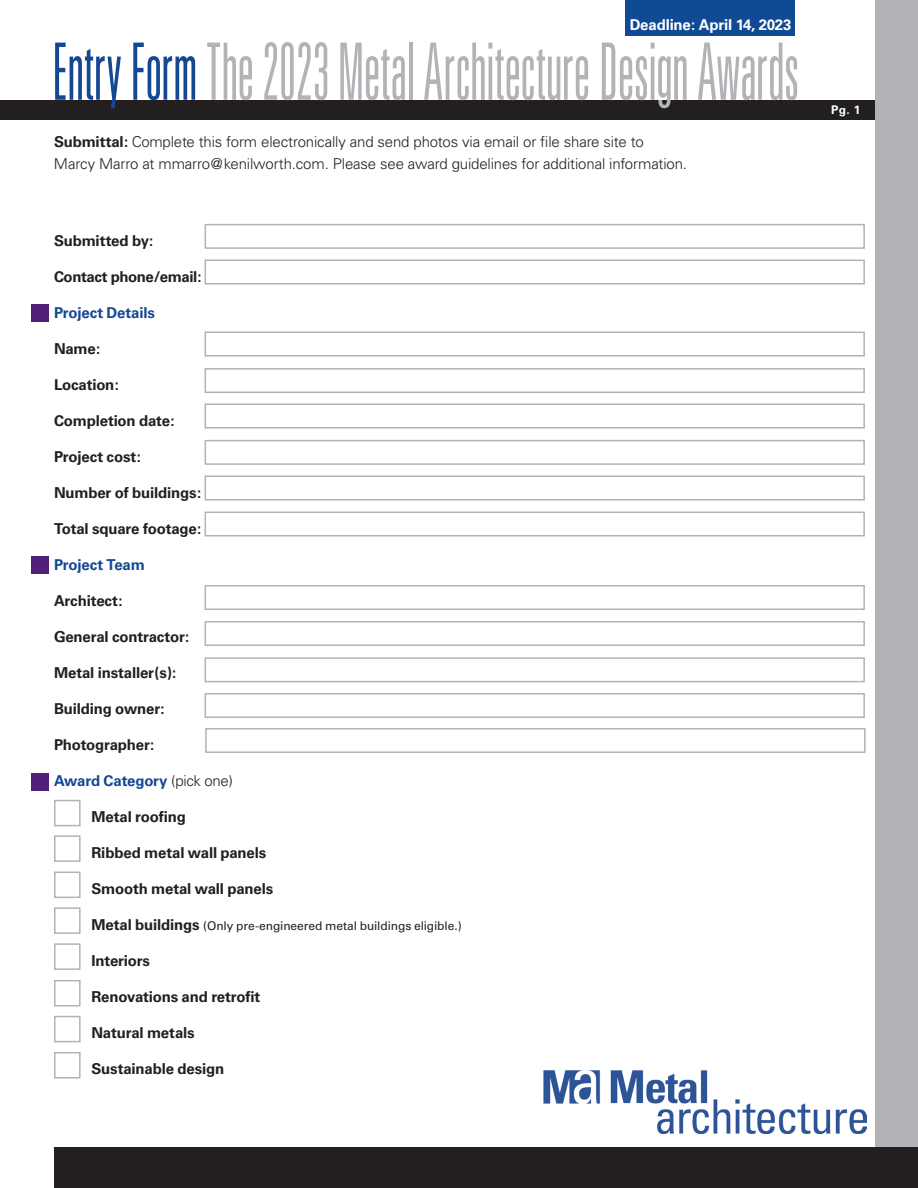
<style>
.page{position:relative;width:918px;height:1188px;background:#fff}
.page>*{position:absolute;margin:0;border:0;box-sizing:border-box;transform-origin:0 0}
.t1{font:300 ultra-condensed 79.2px "Univers";letter-spacing:-.005em;color:#b2b3b7;scale:.76 1}
.t2{font:700 15px "Univers";letter-spacing:-.015em;color:#231f20}
.t3{font:300 15px/22.5px "Univers";letter-spacing:-.01em;color:#231f20}
.t4{font:700 15px "Univers";letter-spacing:-.015em;color:#154893}
.t5{font:700 15px "Univers";letter-spacing:-.015em;color:#fff}
.t6{font:12px "Univers";letter-spacing:-.01em;color:#231f20}
.t7{font:700 12px "Univers";color:#fff}
.s1{color:#154893}
.s2{font-weight:700}
.s3{font-weight:300;color:#231f20}
.s4{font-weight:700;font-size:15px}
</style>
<div class="page">
<div style="left:0;top:100px;width:878px;height:20px;background:#231f20"></div>
<div style="left:32px;top:304px;width:17px;height:18px;background:#501f79"></div>
<div style="left:205px;top:260px;width:660px;height:25px;border:2px solid #b2b3b7"></div>
<div style="left:54px;top:800px;width:27px;height:26px;border:2px solid #b2b3b7"></div>
<div style="left:32px;top:556px;width:17px;height:18px;background:#501f79"></div>
<div style="left:32px;top:773px;width:17px;height:18px;background:#501f79"></div>
<div style="left:875px;top:0;width:43px;height:1149px;background:#b2b3b7"></div>
<div style="left:54px;top:1148px;width:864px;height:40px;background:#231f20"></div>
<div style="left:205px;top:224px;width:660px;height:25px;border:2px solid #b2b3b7"></div>
<div style="left:205px;top:332px;width:660px;height:25px;border:2px solid #b2b3b7"></div>
<div style="left:205px;top:368px;width:660px;height:25px;border:2px solid #b2b3b7"></div>
<div style="left:205px;top:404px;width:660px;height:25px;border:2px solid #b2b3b7"></div>
<div style="left:205px;top:440px;width:660px;height:25px;border:2px solid #b2b3b7"></div>
<div style="left:205px;top:476px;width:660px;height:25px;border:2px solid #b2b3b7"></div>
<div style="left:205px;top:512px;width:660px;height:25px;border:2px solid #b2b3b7"></div>
<div style="left:54px;top:835px;width:27px;height:27px;border:2px solid #b2b3b7"></div>
<div style="left:54px;top:872px;width:27px;height:26px;border:2px solid #b2b3b7"></div>
<div style="left:54px;top:907px;width:27px;height:27px;border:2px solid #b2b3b7"></div>
<div style="left:54px;top:943px;width:27px;height:27px;border:2px solid #b2b3b7"></div>
<div style="left:54px;top:980px;width:27px;height:26px;border:2px solid #b2b3b7"></div>
<div style="left:54px;top:1016px;width:27px;height:26px;border:2px solid #b2b3b7"></div>
<div style="left:205px;top:585px;width:660px;height:25px;border:2px solid #b2b3b7"></div>
<div style="left:205px;top:621px;width:660px;height:25px;border:2px solid #b2b3b7"></div>
<div style="left:205px;top:657px;width:660px;height:25px;border:2px solid #b2b3b7"></div>
<div style="left:205px;top:693px;width:660px;height:25px;border:2px solid #b2b3b7"></div>
<div style="left:54px;top:1052px;width:27px;height:27px;border:2px solid #b2b3b7"></div>
<div style="left:626px;top:0;width:169px;height:35px;background:#114a94"></div>
<div style="left:205px;top:728px;width:661px;height:25px;border:2px solid #b2b3b7"></div>
<img style="left:543px;top:1070px;width:323px;height:64px">
<p class="t5" style="left:630px;top:16px;width:163px">Deadline: April 14, 2023</p>
<p class="t1" style="left:52px;top:30px;width:985px"><span class="s1">Entry Form</span> The 2023 Metal Architecture Design Awards</p>
<p class="t3" style="left:54px;top:130px;width:635px"><span class="s2">Submittal:</span> Complete this form electronically and send photos via email or file share site to<br>Marcy Marro at mmarro@kenilworth.com. Please see award guidelines for additional information.</p>
<p class="t2" style="left:54px;top:232px;width:101px">Submitted by:</p>
<p class="t2" style="left:54px;top:268px;width:149px">Contact phone/email:</p>
<p class="t4" style="left:54px;top:304px;width:102px">Project Details</p>
<p class="t2" style="left:54px;top:340px;width:48px">Name:</p>
<p class="t2" style="left:54px;top:376px;width:66px">Location:</p>
<p class="t2" style="left:54px;top:412px;width:122px">Completion date:</p>
<p class="t2" style="left:54px;top:448px;width:88px">Project cost:</p>
<p class="t2" style="left:54px;top:484px;width:149px">Number of buildings:</p>
<p class="t2" style="left:54px;top:520px;width:149px">Total square footage:</p>
<p class="t4" style="left:54px;top:556px;width:92px">Project Team</p>
<p class="t2" style="left:54px;top:592px;width:70px">Architect:</p>
<p class="t2" style="left:54px;top:628px;width:137px">General contractor:</p>
<p class="t2" style="left:54px;top:664px;width:124px">Metal installer(s):</p>
<p class="t2" style="left:54px;top:700px;width:112px">Building owner:</p>
<p class="t2" style="left:54px;top:736px;width:102px">Photographer:</p>
<p class="t4" style="left:54px;top:772px;width:181px">Award Category <span class="s3">(pick one)</span></p>
<p class="t2" style="left:92px;top:808px;width:96px">Metal roofing</p>
<p class="t2" style="left:92px;top:844px;width:176px">Ribbed metal wall panels</p>
<p class="t2" style="left:92px;top:880px;width:183px">Smooth metal wall panels</p>
<p class="t6" style="left:92px;top:919px;width:372px"><span class="s4">Metal buildings</span> (Only pre-engineered metal buildings eligible.)</p>
<p class="t2" style="left:92px;top:952px;width:60px">Interiors</p>
<p class="t2" style="left:92px;top:988px;width:170px">Renovations and retrofit</p>
<p class="t2" style="left:92px;top:1024px;width:105px">Natural metals</p>
<p class="t2" style="left:92px;top:1060px;width:134px">Sustainable design</p>
<p class="t7" style="left:831px;top:103px;width:31px">Pg. 1</p>
</div>
